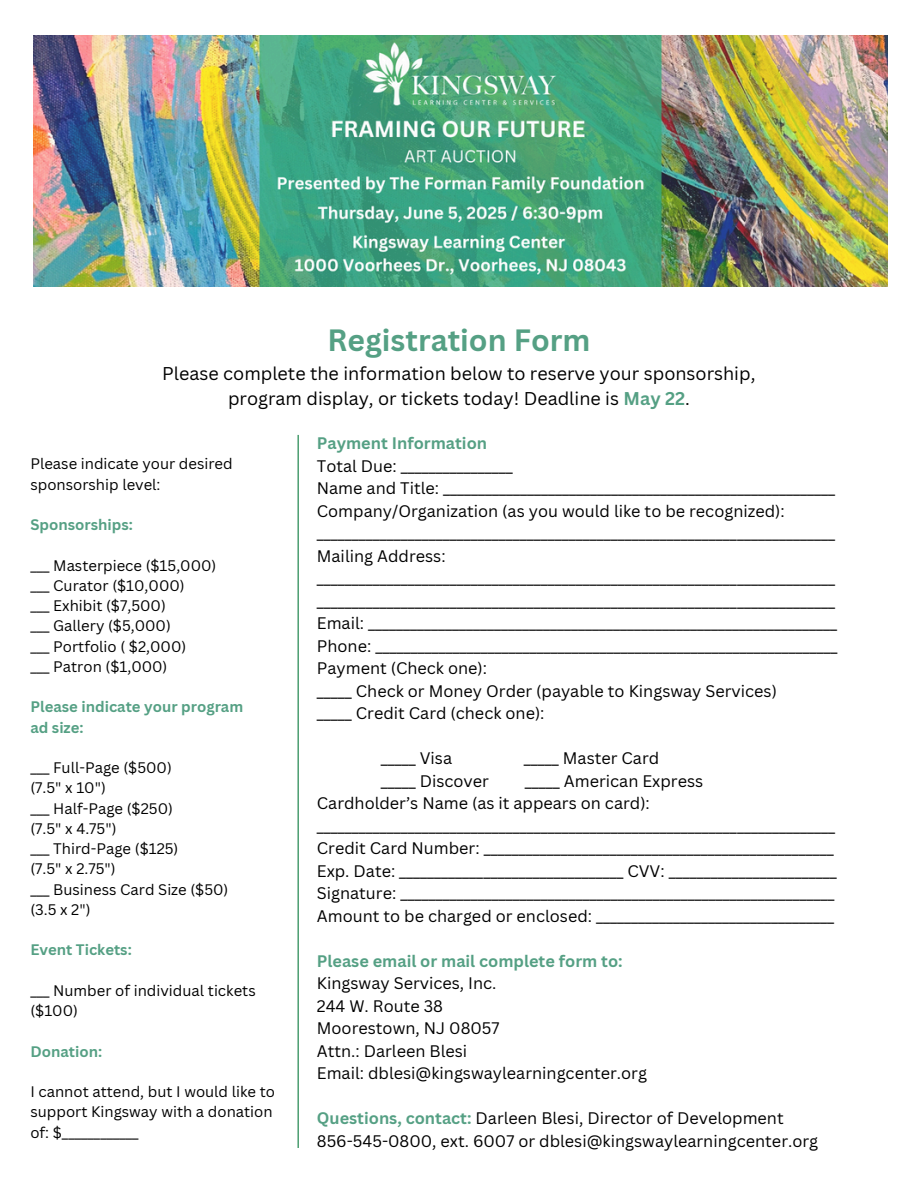
<style>
.page{position:relative;width:918px;height:1188px;background:#fff}
.page>*{position:absolute;margin:0;border:0;box-sizing:border-box;transform-origin:0 0}
.t1{font:700 30px "Canva Sans";color:#55a084}
.t2{font:18px/24.8px "Canva Sans";color:#000;text-align:center}
.t3{font:16.35px/22.5px "Canva Sans";color:#000}
.t4{font:14.85px/20.2px "Canva Sans";color:#000}
.t5{font:700 14.85px/20.2px "Canva Sans";color:#55a084}
.s1{font-weight:700;color:#55a084}
</style>
<div class="page">
<hr style="left:298px;top:435px;width:1px;height:713px;background:#0f7d41">
<img style="left:33px;top:36px;width:854px;height:251px">
<p class="t1" style="left:328px;top:319px;width:264px">Registration Form</p>
<p class="t2" style="left:162px;top:361px;width:595px">Please complete the information below to reserve your sponsorship, program display, or tickets today! Deadline is <span class="s1">May 22</span>.</p>
<h1 class="t4" style="left:30px;top:454px;width:204px">Please indicate your desired</h1>
<p class="t4" style="left:30px;top:474px;width:132px">sponsorship level:</p>
<p class="t5" style="left:30px;top:514px;width:104px">Sponsorships:</p>
<h2 class="t4" style="left:30px;top:555px;width:188px">___ Masterpiece ($15,000)</h2>
<p class="t4" style="left:30px;top:575px;width:156px">___ Curator ($10,000)</p>
<p class="t4" style="left:30px;top:595px;width:137px">___ Exhibit ($7,500)</p>
<p class="t4" style="left:30px;top:616px;width:142px">___ Gallery ($5,000)</p>
<p class="t4" style="left:30px;top:636px;width:157px">___ Portfolio ( $2,000)</p>
<p class="t4" style="left:30px;top:656px;width:139px">___ Patron ($1,000)</p>
<p class="t5" style="left:30px;top:697px;width:214px">Please indicate your program ad size:</p>
<h2 class="t4" style="left:30px;top:757px;width:143px">___ Full-Page ($500)</h2>
<p class="t4" style="left:30px;top:778px;width:77px">(7.5" x 10")</p>
<p class="t4" style="left:30px;top:798px;width:144px">___ Half-Page ($250)</p>
<p class="t4" style="left:30px;top:818px;width:88px">(7.5" x 4.75")</p>
<p class="t4" style="left:30px;top:838px;width:150px">___ Third-Page ($125)</p>
<p class="t4" style="left:30px;top:859px;width:87px">(7.5" x 2.75")</p>
<p class="t4" style="left:30px;top:879px;width:200px">___ Business Card Size ($50)</p>
<p class="t4" style="left:30px;top:899px;width:62px">(3.5 x 2")</p>
<p class="t5" style="left:30px;top:940px;width:103px">Event Tickets:</p>
<h2 class="t4" style="left:30px;top:980px;width:227px">___ Number of individual tickets ($100)</h2>
<p class="t5" style="left:30px;top:1041px;width:73px">Donation:</p>
<h2 class="t4" style="left:30px;top:1081px;width:246px">I cannot attend, but I would like to support Kingsway with a donation</h2>
<p class="t4" style="left:30px;top:1122px;width:110px">of: $____________</p>
<p class="t3" style="left:317px;top:431px;width:522px"><span class="s1">Payment Information<br></span>Total Due: ________________<br>Name and Title: ________________________________________________________ Company/Organization (as you would like to be recognized): __________________________________________________________________________ Mailing Address: __________________________________________________________________________ __________________________________________________________________________ Email: ___________________________________________________________________ Phone: __________________________________________________________________ Payment (Check one):<br>_____ Check or Money Order (payable to Kingsway Services)<br>_____ Credit Card (check one):</p>
<p class="t3" style="left:381px;top:746px;width:73px">_____ Visa</p>
<p class="t3" style="left:524px;top:746px;width:137px">_____ Master Card</p>
<p class="t3" style="left:381px;top:769px;width:110px">_____ Discover</p>
<p class="t3" style="left:317px;top:769px;width:521px;text-indent:208px">_____ American Express<br>Cardholder’s Name (as it appears on card): __________________________________________________________________________ Credit Card Number: __________________________________________________ Exp. Date: ________________________________ CVV: ________________________ Signature: ______________________________________________________________ Amount to be charged or enclosed: __________________________________</p>
<h1 class="t3" style="left:317px;top:949px;width:332px"><span class="s1">Please email or mail complete form to:<br></span>Kingsway Services, Inc.<br>244 W. Route 38<br>Moorestown, NJ 08057<br>Attn.: Darleen Blesi<br>Email: dblesi@kingswaylearningcenter.org</h1>
<h1 class="t3" style="left:317px;top:1106px;width:503px"><span class="s1">Questions, contact:</span> Darleen Blesi, Director of Development<br>856-545-0800, ext. 6007 or dblesi@kingswaylearningcenter.org</h1>
</div>
